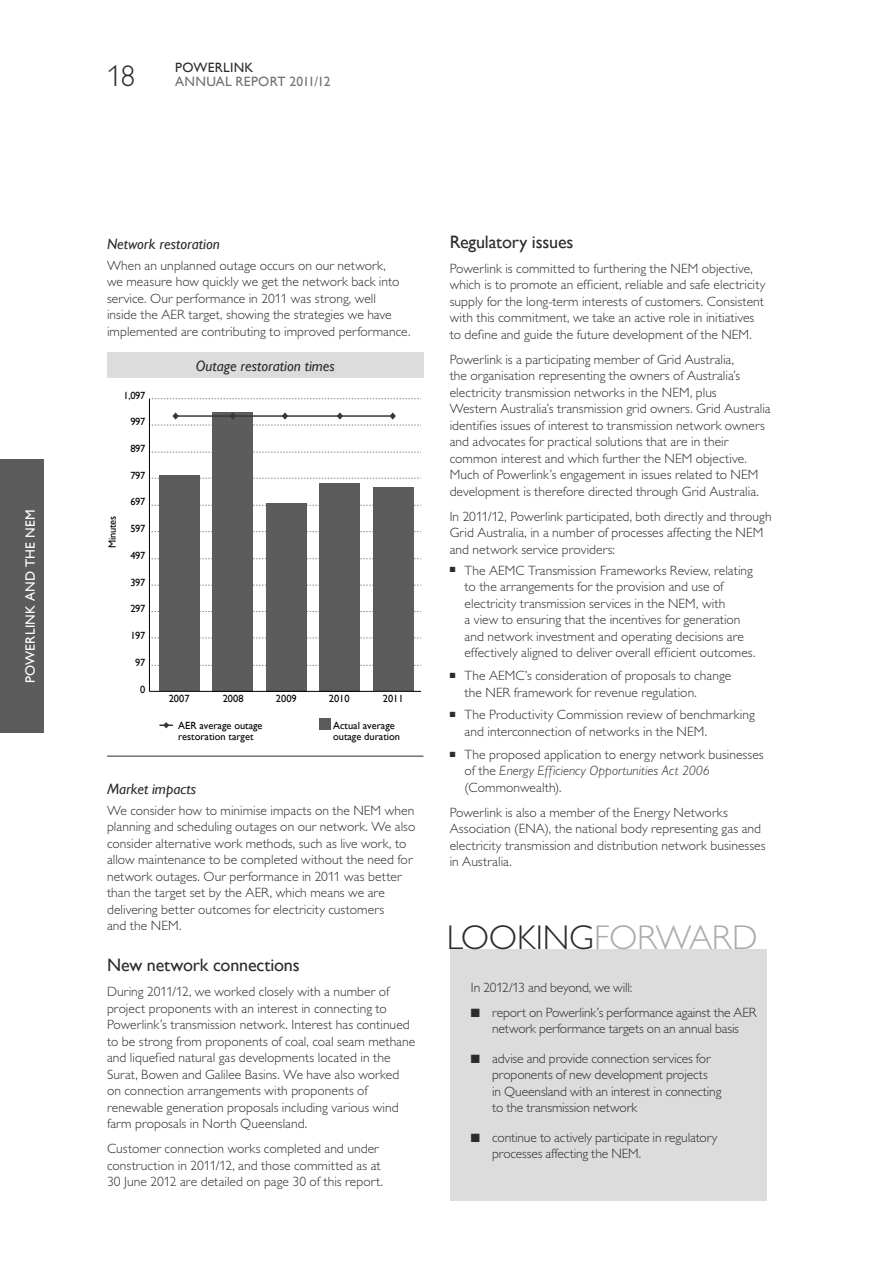
<style>
.page{position:relative;width:893px;height:1264px;background:#fff}
.page>*{position:absolute;margin:0;border:0;box-sizing:border-box;transform-origin:0 0}
.t1{font:300 34.5px "Gill Alt One";letter-spacing:-.005em;color:#2c2c2c}
.t2{font:300 30px "Gill Alt One";color:#2c2c2c}
.t3{font:18px "Gill Sans";letter-spacing:-.01em;color:#2c2c2c}
.t4{font:italic 15px "Gill Sans";color:#2c2c2c}
.t5{font:300 13.5px/16.5px "Gill Alt One";letter-spacing:.005em;color:#2c2c2c}
.t6{font:300 13.5px/16.5px "Gill Alt One";letter-spacing:-.015em;color:#2c2c2c;text-align:center}
.t7{font:13.5px "Gill Sans";letter-spacing:.02em;color:#717171}
.t8{font:13.5px "Gill Sans";letter-spacing:.02em;color:#fff}
.t9{font:13.5px "Gill Sans";letter-spacing:.02em;color:#2c2c2c}
.t10{font:10.35px/10.4px "Gill Sans";color:#000}
.t11{font:10.35px "Gill Sans";letter-spacing:-.025em;color:#000}
.s1{font-style:italic}
.s2{color:#acacac}
</style>
<div class="page">
<div style="left:0;top:460px;width:43px;height:273px;background:#5c5c5c"></div>
<div style="left:107px;top:352px;width:316px;height:26px;background:#dcdcdc"></div>
<hr style="left:107px;top:755px;width:316px;height:1px;background:#2c2c2c">
<svg style="left:150px;top:398px;width:271px;height:1px"></svg>
<svg style="left:150px;top:452px;width:271px;height:1px"></svg>
<svg style="left:150px;top:478px;width:271px;height:1px"></svg>
<svg style="left:151px;top:505px;width:270px;height:1px"></svg>
<svg style="left:151px;top:531px;width:270px;height:1px"></svg>
<svg style="left:151px;top:558px;width:270px;height:1px"></svg>
<svg style="left:151px;top:584px;width:270px;height:1px"></svg>
<svg style="left:151px;top:611px;width:270px;height:1px"></svg>
<svg style="left:151px;top:637px;width:270px;height:1px"></svg>
<svg style="left:151px;top:665px;width:270px;height:1px"></svg>
<div style="left:159px;top:475px;width:41px;height:216px;background:#5c5c5c"></div>
<div style="left:212px;top:412px;width:41px;height:279px;background:#5c5c5c"></div>
<div style="left:266px;top:502px;width:41px;height:189px;background:#5c5c5c"></div>
<div style="left:319px;top:483px;width:41px;height:208px;background:#5c5c5c"></div>
<div style="left:372px;top:487px;width:41px;height:204px;background:#5c5c5c"></div>
<hr style="left:149px;top:398px;width:1px;height:293px;background:#000">
<hr style="left:149px;top:691px;width:272px;height:1px;background:#000">
<div style="left:319px;top:718px;width:12px;height:11px;background:#5c5c5c"></div>
<svg style="left:159px;top:722px;width:14px;height:6px"></svg>
<svg style="left:150px;top:412px;width:271px;height:13px"></svg>
<div style="left:449px;top:949px;width:317px;height:251px;background:#dcdcdc"></div>
<p class="t8" style="left:23px;top:683px;width:175px;rotate:-90deg">POWERLINK AND THE NEM</p>
<h2 class="t2" style="left:107px;top:65px;width:30px">18</h2>
<p class="t9" style="left:175px;top:60px;width:80px">POWERLINK</p>
<p class="t7" style="left:175px;top:74px;width:157px">ANNUAL REPORT 2011/12</p>
<p class="t4" style="left:107px;top:235px;width:114px">Network restoration</p>
<p class="t5" style="left:107px;top:258px;width:305px">When an unplanned outage occurs on our network,<br>we measure how quickly we get the network back into service. Our performance in 2011 was strong, well<br>inside the AER target, showing the strategies we have implemented are contributing to improved performance.</p>
<p class="t4" style="left:196px;top:357px;width:141px">Outage restoration times</p>
<p class="t10" style="left:123px;top:390px;width:24px">1,097</p>
<p class="t10" style="left:130px;top:416px;width:17px">997</p>
<p class="t10" style="left:130px;top:443px;width:17px">897</p>
<p class="t10" style="left:130px;top:470px;width:17px">797</p>
<p class="t10" style="left:130px;top:496px;width:17px">697</p>
<p class="t10" style="left:130px;top:523px;width:17px">597</p>
<p class="t10" style="left:130px;top:550px;width:17px">497</p>
<p class="t10" style="left:130px;top:577px;width:17px">397</p>
<p class="t10" style="left:130px;top:603px;width:17px">297</p>
<p class="t10" style="left:130px;top:630px;width:17px">197</p>
<p class="t10" style="left:135px;top:657px;width:12px">97</p>
<p class="t10" style="left:140px;top:684px;width:7px">0</p>
<p class="t10" style="left:169px;top:693px;width:22px">2007</p>
<p class="t10" style="left:223px;top:693px;width:22px">2008</p>
<p class="t10" style="left:276px;top:693px;width:22px">2009</p>
<p class="t10" style="left:329px;top:693px;width:22px">2010</p>
<p class="t10" style="left:383px;top:693px;width:22px">2011</p>
<p class="t11" style="left:106px;top:548px;width:33px;rotate:-90deg">Minutes</p>
<p class="t10" style="left:178px;top:720px;width:86px">AER average outage restoration target</p>
<p class="t10" style="left:333px;top:720px;width:68px">Actual average outage duration</p>
<p class="t4" style="left:107px;top:780px;width:91px">Market impacts</p>
<p class="t5" style="left:107px;top:803px;width:310px">We consider how to minimise impacts on the NEM when planning and scheduling outages on our network. We also consider alternative work methods, such as live work, to allow maintenance to be completed without the need for network outages. Our performance in 2011 was better than the target set by the AER, which means we are delivering better outcomes for electricity customers<br>and the NEM.</p>
<h3 class="t3" style="left:107px;top:954px;width:194px">New network connections</h3>
<p class="t5" style="left:107px;top:984px;width:310px">During 2011/12, we worked closely with a number of project proponents with an interest in connecting to Powerlink’s transmission network. Interest has continued to be strong from proponents of coal, coal seam methane and liquefied natural gas developments located in the Surat, Bowen and Galilee Basins. We have also worked on connection arrangements with proponents of renewable generation proposals including various wind farm proposals in North Queensland.</p>
<p class="t5" style="left:107px;top:1141px;width:277px">Customer connection works completed and under construction in 2011/12, and those committed as at<br>30 June 2012 are detailed on page 30 of this report.</p>
<h3 class="t3" style="left:449px;top:231px;width:125px">Regulatory issues</h3>
<p class="t5" style="left:449px;top:261px;width:317px">Powerlink is committed to furthering the NEM objective, which is to promote an efficient, reliable and safe electricity supply for the long-term interests of customers. Consistent with this commitment, we take an active role in initiatives to define and guide the future development of the NEM.</p>
<p class="t5" style="left:449px;top:352px;width:322px">Powerlink is a participating member of Grid Australia,<br>the organisation representing the owners of Australia’s electricity transmission networks in the NEM, plus<br>Western Australia’s transmission grid owners. Grid Australia identifies issues of interest to transmission network owners and advocates for practical solutions that are in their common interest and which further the NEM objective.<br>Much of Powerlink’s engagement in issues related to NEM development is therefore directed through Grid Australia.</p>
<p class="t5" style="left:449px;top:509px;width:323px">In 2011/12, Powerlink participated, both directly and through<br>Grid Australia, in a number of processes affecting the NEM and network service providers:</p>
<p class="t5" style="left:464px;top:563px;width:292px;text-indent:-15px">■ The AEMC Transmission Frameworks Review, relating to the arrangements for the provision and use of electricity transmission services in the NEM, with<br>a view to ensuring that the incentives for generation and network investment and operating decisions are effectively aligned to deliver overall efficient outcomes.</p>
<p class="t5" style="left:464px;top:668px;width:268px;text-indent:-15px">■ The AEMC’s consideration of proposals to change the NER framework for revenue regulation.</p>
<p class="t5" style="left:464px;top:708px;width:292px;text-indent:-15px">■ The Productivity Commission review of benchmarking and interconnection of networks in the NEM.</p>
<p class="t5" style="left:464px;top:747px;width:300px;text-indent:-15px">■ The proposed application to energy network businesses of the <span class="s1">Energy Efficiency Opportunities Act 2006 </span>(Commonwealth).</p>
<p class="t5" style="left:449px;top:805px;width:317px">Powerlink is also a member of the Energy Networks Association ( ENA), the national body representing gas and electricity transmission and distribution network businesses in Australia.</p>
<h1 class="t1" style="left:447px;top:925px;width:312px">LOOKING <span class="s2">FORWARD</span></h1>
<p class="t6" style="left:471px;top:980px;width:163px">In 2012/13 and beyond, we will:</p>
<p class="t6" style="left:471px;top:1005px;width:287px">■ report on Powerlink’s performance against the AER network performance targets on an annual basis</p>
<p class="t5" style="left:492px;top:1051px;width:231px;text-indent:-21px">■ advise and provide connection services for proponents of new development projects<br>in Queensland with an interest in connecting to the transmission network</p>
<p class="t5" style="left:492px;top:1130px;width:227px;text-indent:-21px">■ continue to actively participate in regulatory processes affecting the NEM.</p>
</div>
